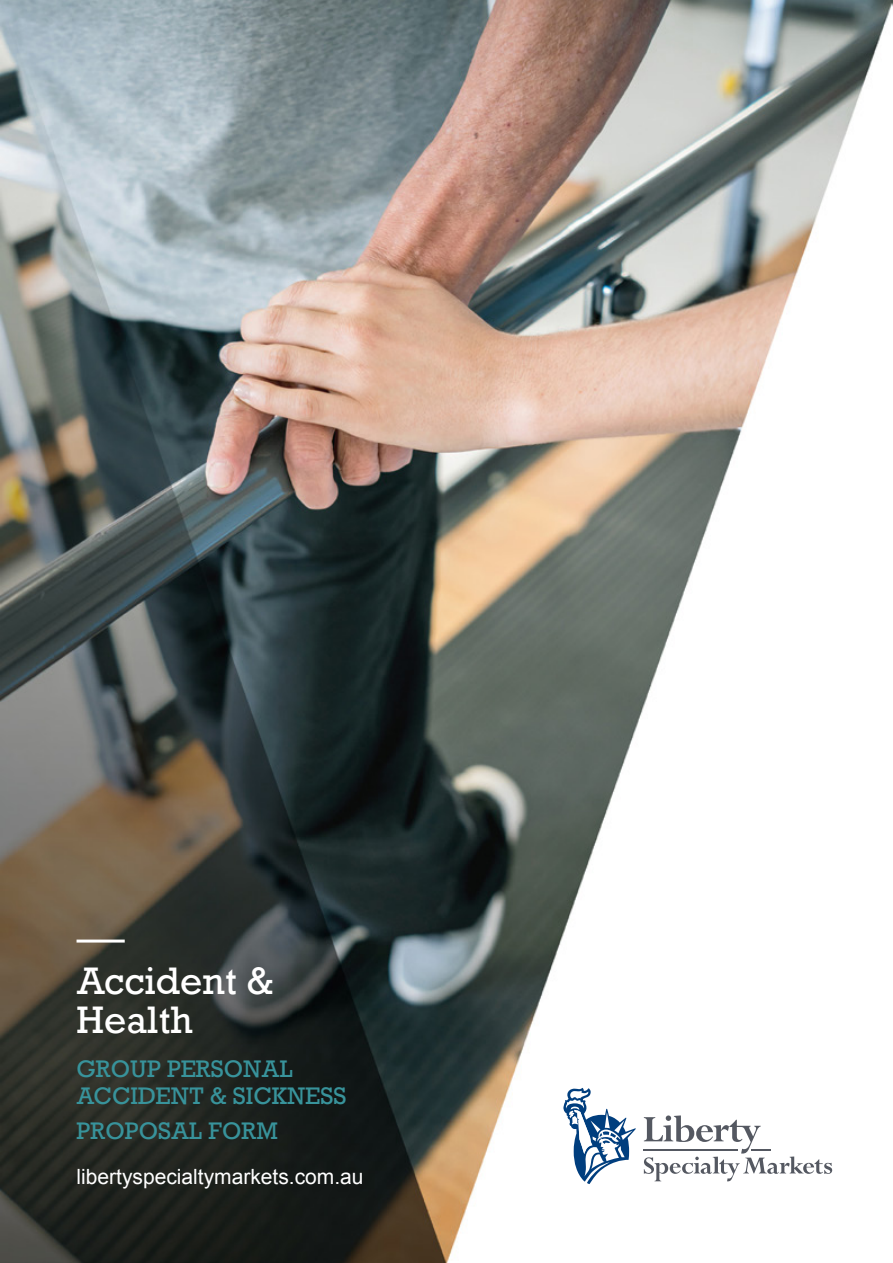
<style>
.page{position:relative;width:893px;height:1263px;background:#fff}
.page>*{position:absolute;margin:0;border:0;box-sizing:border-box;transform-origin:0 0}
.t1{font:36px/39px "Rockwell";color:#fff}
.t2{font:22.5px/27px "Rockwell";color:#38939b}
.t3{font:21px "Arial";color:#fff}
</style>
<div class="page">
<img style="left:0;top:0;width:893px;height:1263px">
<svg style="left:563px;top:1088px;width:73px;height:96px"></svg>
<svg style="left:644px;top:1115px;width:188px;height:66px"></svg>
<hr style="left:77px;top:939px;width:48px;height:3px;background:#fff">
<h1 class="t1" style="left:77px;top:962px;width:198px">Accident &amp;<br>Health</h1>
<p class="t2" style="left:77px;top:1055px;width:271px">GROUP PERSONAL<br>ACCIDENT &amp; SICKNESS</p>
<p class="t2" style="left:77px;top:1118px;width:203px">PROPOSAL FORM</p>
<p class="t3" style="left:77px;top:1163px;width:289px">libertyspecialtymarkets.com.au</p>
</div>
